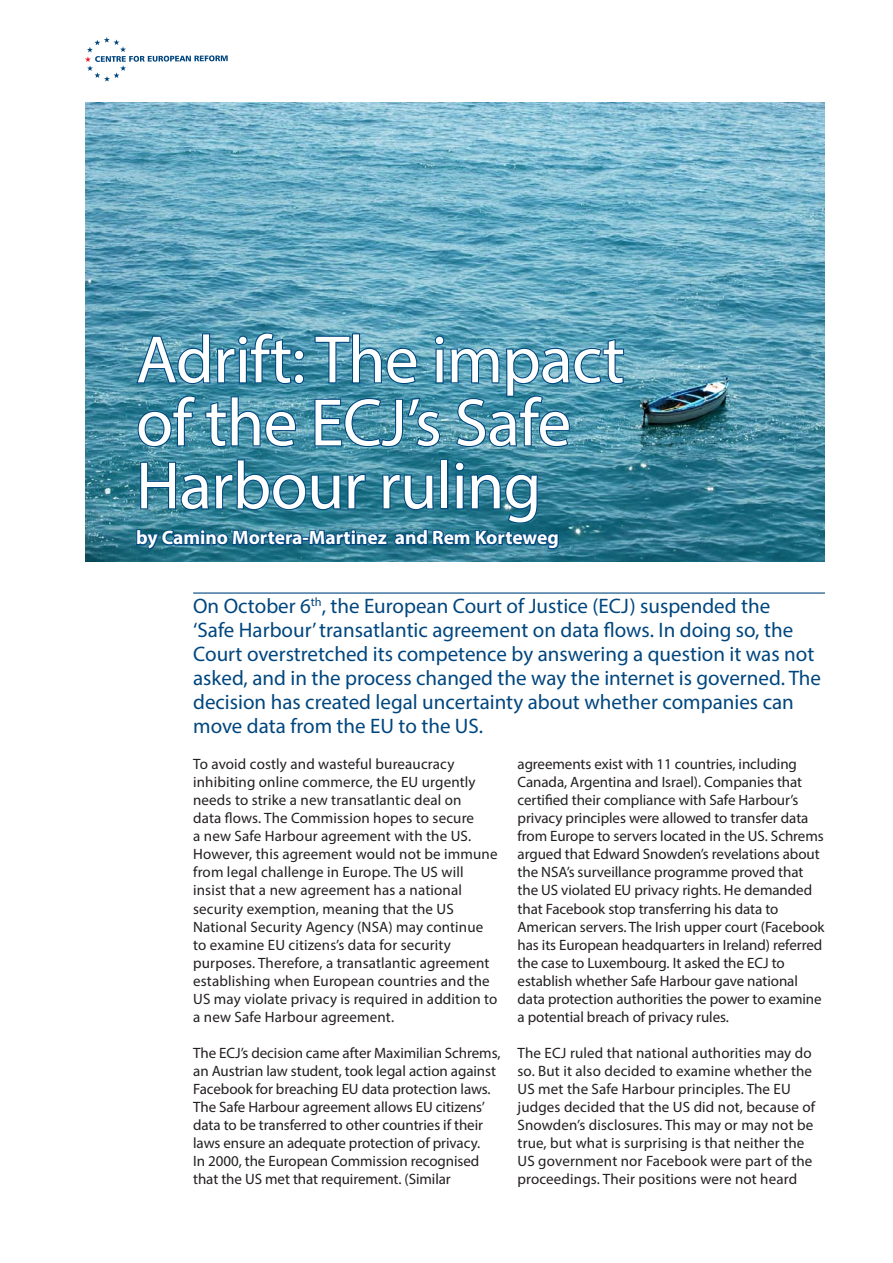
<style>
.page{position:relative;width:893px;height:1263px;background:#fff}
.page>*{position:absolute;margin:0;border:0;box-sizing:border-box;transform-origin:0 0}
.t1{font:67.5px/63px "Myriad Pro";letter-spacing:-.01em;color:#fff}
.t2{font:21px/24px "Myriad Pro";color:#00467e}
.t3{font:700 19.5px "Myriad Pro";color:#fff}
.Body_Copy{font:15px/18px "Myriad Pro";color:#231f20}
</style>
<div class="page">
<img style="left:85px;top:102px;width:740px;height:459px">
<hr style="left:193px;top:592px;width:632px;height:2px;background:#00467e">
<svg style="left:85px;top:37px;width:143px;height:45px"></svg>
<svg style="left:135px;top:331px;width:490px;height:231px;background:#38829d"></svg>
<p class="t1" style="left:136px;top:327px;width:490px">Adrift: The impact of the ECJ’s Safe<br>Harbour ruling</p>
<p class="t3" style="left:136px;top:525px;width:424px">by Camino Mortera-Martinez and Rem Korteweg</p>
<p class="t2" style="left:193px;top:594px;width:629px">On October 6<sup>th</sup>, the European Court of Justice (ECJ) suspended the<br>‘Safe Harbour’ transatlantic agreement on data flows. In doing so, the Court overstretched its competence by answering a question it was not asked, and in the process changed the way the internet is governed. The decision has created legal uncertainty about whether companies can move data from the EU to the US.</p>
<p class="Body_Copy" style="left:193px;top:755px;width:306px">To avoid costly and wasteful bureaucracy inhibiting online commerce, the EU urgently needs to strike a new transatlantic deal on<br>data flows. The Commission hopes to secure<br>a new Safe Harbour agreement with the US.<br>However, this agreement would not be immune from legal challenge in Europe. The US will insist that a new agreement has a national security exemption, meaning that the US National Security Agency (NSA) may continue to examine EU citizens’s data for security purposes. Therefore, a transatlantic agreement establishing when European countries and the US may violate privacy is required in addition to a new Safe Harbour agreement.</p>
<p class="Body_Copy" style="left:193px;top:1043px;width:309px">The ECJ’s decision came after Maximilian Schrems, an Austrian law student, took legal action against Facebook for breaching EU data protection laws.<br>The Safe Harbour agreement allows EU citizens’ data to be transferred to other countries if their laws ensure an adequate protection of privacy.<br>In 2000, the European Commission recognised that the US met that requirement. (Similar</p>
<p class="Body_Copy" style="left:518px;top:755px;width:308px">agreements exist with 11 countries, including Canada, Argentina and Israel). Companies that certified their compliance with Safe Harbour’s privacy principles were allowed to transfer data from Europe to servers located in the US. Schrems argued that Edward Snowden’s revelations about the NSA’s surveillance programme proved that the US violated EU privacy rights. He demanded that Facebook stop transferring his data to American servers. The Irish upper court (Facebook has its European headquarters in Ireland) referred the case to Luxembourg. It asked the ECJ to establish whether Safe Harbour gave national data protection authorities the power to examine a potential breach of privacy rules.</p>
<p class="Body_Copy" style="left:518px;top:1043px;width:299px">The ECJ ruled that national authorities may do so. But it also decided to examine whether the US met the Safe Harbour principles. The EU judges decided that the US did not, because of Snowden’s disclosures. This may or may not be true, but what is surprising is that neither the US government nor Facebook were part of the proceedings. Their positions were not heard</p>
</div>
